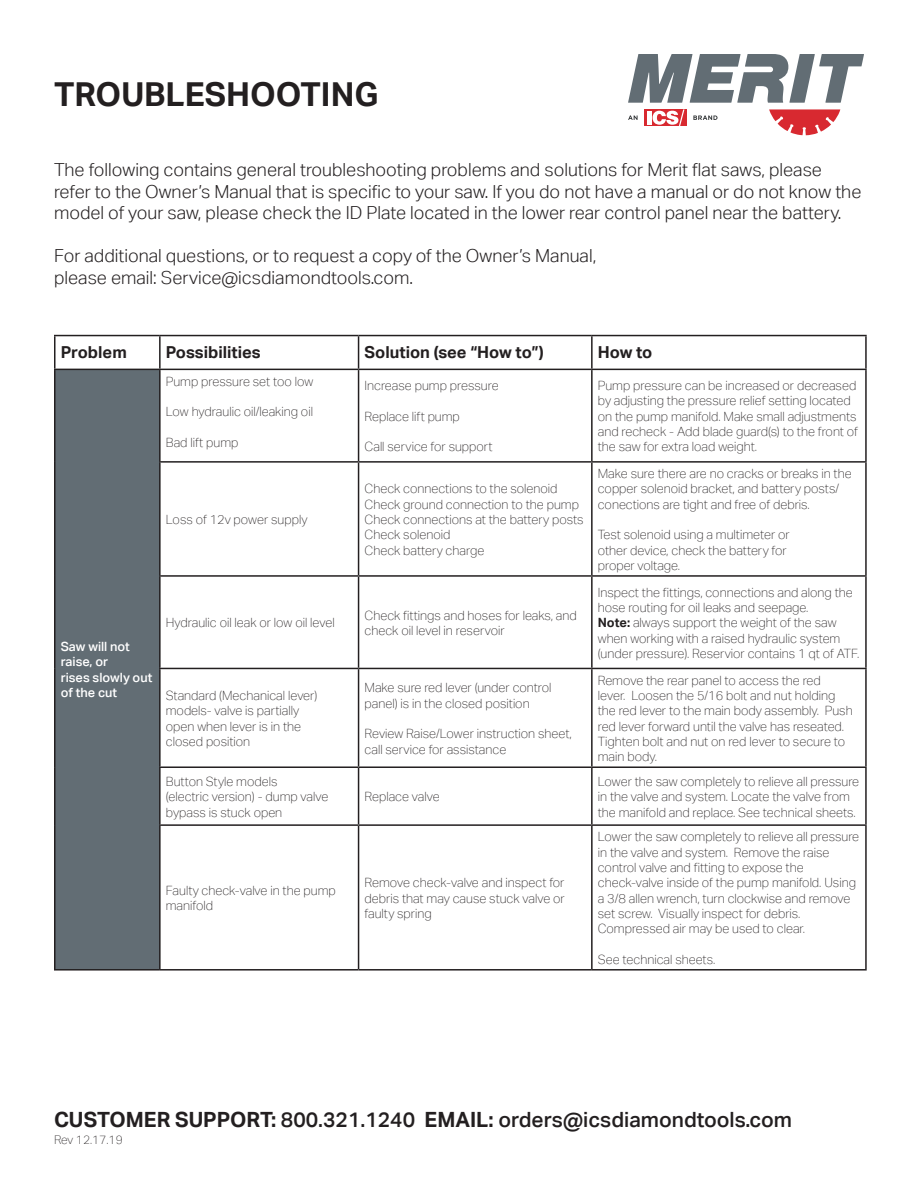
<style>
.page{position:relative;width:918px;height:1188px;background:#fff}
.page>*{position:absolute;margin:0;border:0;box-sizing:border-box;transform-origin:0 0}
.t1{font:700 33px "Aktiv Grotesk";color:#231f20}
.t2{font:500 21px "Aktiv Grotesk";color:#231f20}
.t3{font:300 18px/21.6px "Aktiv Grotesk";color:#231f20}
.t4{font:700 16.5px "Aktiv Grotesk";color:#231f20}
.t5{font:100 12.75px/15.3px "Aktiv Grotesk";color:#231f20}
.t6{font:500 12.75px/15.3px "Aktiv Grotesk";color:#fff}
.t7{font:100 12px "Aktiv Grotesk";color:#231f20}
.s1{font-weight:700}
</style>
<div class="page">
<svg style="left:769px;top:109px;width:71px;height:26px"></svg>
<svg style="left:628px;top:54px;width:236px;height:49px"></svg>
<svg style="left:628px;top:115px;width:10px;height:5px"></svg>
<svg style="left:693px;top:115px;width:25px;height:5px"></svg>
<svg style="left:644px;top:109px;width:43px;height:17px"></svg>
<hr style="left:647px;top:111px;width:4px;height:13px;background:#fff">
<svg style="left:653px;top:109px;width:31px;height:17px"></svg>
<div style="left:55px;top:369px;width:105px;height:601px;background:#626d74"></div>
<hr style="left:54px;top:335px;width:106px;height:1px;background:#231f20">
<hr style="left:54px;top:336px;width:2px;height:33px;background:#231f20">
<hr style="left:160px;top:335px;width:199px;height:1px;background:#231f20">
<hr style="left:159px;top:336px;width:2px;height:33px;background:#231f20">
<hr style="left:359px;top:335px;width:233px;height:1px;background:#231f20">
<hr style="left:358px;top:336px;width:1px;height:33px;background:#231f20">
<hr style="left:592px;top:335px;width:275px;height:1px;background:#231f20">
<hr style="left:591px;top:336px;width:2px;height:33px;background:#231f20">
<hr style="left:865px;top:336px;width:2px;height:33px;background:#231f20">
<hr style="left:54px;top:369px;width:106px;height:1px;background:#231f20">
<hr style="left:54px;top:370px;width:2px;height:92px;background:#231f20">
<hr style="left:160px;top:369px;width:199px;height:1px;background:#231f20">
<hr style="left:159px;top:370px;width:2px;height:91px;background:#231f20">
<hr style="left:359px;top:369px;width:233px;height:1px;background:#231f20">
<hr style="left:358px;top:370px;width:1px;height:91px;background:#231f20">
<hr style="left:592px;top:369px;width:275px;height:1px;background:#231f20">
<hr style="left:591px;top:370px;width:2px;height:91px;background:#231f20">
<hr style="left:865px;top:370px;width:2px;height:91px;background:#231f20">
<hr style="left:54px;top:462px;width:2px;height:114px;background:#231f20">
<hr style="left:159px;top:461px;width:200px;height:2px;background:#231f20">
<hr style="left:159px;top:463px;width:2px;height:112px;background:#231f20">
<hr style="left:359px;top:461px;width:233px;height:2px;background:#231f20">
<hr style="left:358px;top:463px;width:1px;height:112px;background:#231f20">
<hr style="left:592px;top:461px;width:275px;height:2px;background:#231f20">
<hr style="left:591px;top:463px;width:2px;height:112px;background:#231f20">
<hr style="left:865px;top:463px;width:2px;height:112px;background:#231f20">
<hr style="left:54px;top:576px;width:2px;height:92px;background:#231f20">
<hr style="left:159px;top:575px;width:200px;height:2px;background:#231f20">
<hr style="left:159px;top:577px;width:2px;height:91px;background:#231f20">
<hr style="left:359px;top:575px;width:233px;height:2px;background:#231f20">
<hr style="left:358px;top:577px;width:1px;height:91px;background:#231f20">
<hr style="left:592px;top:575px;width:275px;height:2px;background:#231f20">
<hr style="left:591px;top:577px;width:2px;height:91px;background:#231f20">
<hr style="left:865px;top:577px;width:2px;height:91px;background:#231f20">
<hr style="left:54px;top:668px;width:2px;height:99px;background:#231f20">
<hr style="left:159px;top:668px;width:200px;height:1px;background:#231f20">
<hr style="left:159px;top:669px;width:2px;height:97px;background:#231f20">
<hr style="left:359px;top:668px;width:233px;height:1px;background:#231f20">
<hr style="left:358px;top:669px;width:1px;height:97px;background:#231f20">
<hr style="left:592px;top:668px;width:275px;height:1px;background:#231f20">
<hr style="left:591px;top:669px;width:2px;height:97px;background:#231f20">
<hr style="left:865px;top:669px;width:2px;height:97px;background:#231f20">
<hr style="left:54px;top:767px;width:2px;height:58px;background:#231f20">
<hr style="left:159px;top:766px;width:200px;height:2px;background:#231f20">
<hr style="left:159px;top:768px;width:2px;height:56px;background:#231f20">
<hr style="left:359px;top:766px;width:233px;height:2px;background:#231f20">
<hr style="left:358px;top:768px;width:1px;height:56px;background:#231f20">
<hr style="left:592px;top:766px;width:275px;height:2px;background:#231f20">
<hr style="left:591px;top:768px;width:2px;height:56px;background:#231f20">
<hr style="left:865px;top:768px;width:2px;height:56px;background:#231f20">
<hr style="left:54px;top:825px;width:2px;height:144px;background:#231f20">
<hr style="left:159px;top:824px;width:200px;height:2px;background:#231f20">
<hr style="left:159px;top:826px;width:2px;height:143px;background:#231f20">
<hr style="left:359px;top:824px;width:233px;height:2px;background:#231f20">
<hr style="left:358px;top:826px;width:1px;height:143px;background:#231f20">
<hr style="left:592px;top:824px;width:275px;height:2px;background:#231f20">
<hr style="left:591px;top:826px;width:2px;height:143px;background:#231f20">
<hr style="left:865px;top:826px;width:2px;height:143px;background:#231f20">
<hr style="left:54px;top:969px;width:106px;height:2px;background:#231f20">
<hr style="left:160px;top:969px;width:199px;height:2px;background:#231f20">
<hr style="left:359px;top:969px;width:233px;height:2px;background:#231f20">
<hr style="left:592px;top:969px;width:275px;height:2px;background:#231f20">
<h1 class="t1" style="left:54px;top:74px;width:326px">TROUBLESHOOTING</h1>
<p class="t3" style="left:54px;top:159px;width:809px">The following contains general troubleshooting problems and solutions for Merit flat saws, please refer to the Owner’s Manual that is specific to your saw. If you do not have a manual or do not know the model of your saw, please check the ID Plate located in the lower rear control panel near the battery.</p>
<h3 class="t3" style="left:54px;top:245px;width:544px">For additional questions, or to request a copy of the Owner’s Manual, please email: Service@icsdiamondtools.com.</h3>
<p class="t4" style="left:61px;top:342px;width:68px">Problem</p>
<p class="t4" style="left:166px;top:342px;width:97px">Possibilities</p>
<p class="t4" style="left:365px;top:342px;width:181px">Solution (see “How to”)</p>
<p class="t4" style="left:598px;top:342px;width:56px">How to</p>
<p class="t5" style="left:166px;top:374px;width:149px">Pump pressure set too low</p>
<p class="t5" style="left:166px;top:404px;width:149px">Low hydraulic oil/leaking oil</p>
<p class="t5" style="left:166px;top:435px;width:74px">Bad lift pump</p>
<p class="t5" style="left:166px;top:512px;width:143px">Loss of 12v power supply</p>
<p class="t5" style="left:365px;top:378px;width:136px">Increase pump pressure</p>
<p class="t5" style="left:365px;top:409px;width:97px">Replace lift pump</p>
<p class="t5" style="left:365px;top:439px;width:130px">Call service for support</p>
<p class="t5" style="left:365px;top:481px;width:221px">Check connections to the solenoid<br>Check ground connection to the pump<br>Check connections at the battery posts<br>Check solenoid<br>Check battery charge</p>
<p class="t6" style="left:61px;top:639px;width:93px">Saw will not raise, or<br>rises slowly out of the cut</p>
<p class="t5" style="left:166px;top:615px;width:170px">Hydraulic oil leak or low oil level</p>
<p class="t5" style="left:365px;top:608px;width:214px">Check fittings and hoses for leaks, and check oil level in reservoir</p>
<p class="t5" style="left:166px;top:688px;width:153px">Standard (Mechanical lever) models- valve is partially open when lever is in the closed position</p>
<p class="t5" style="left:365px;top:680px;width:188px">Make sure red lever (under control panel) is in the closed position</p>
<p class="t5" style="left:365px;top:726px;width:209px">Review Raise/Lower instruction sheet, call service for assistance</p>
<p class="t5" style="left:166px;top:774px;width:164px">Button Style models<br>(electric version) - dump valve bypass is stuck open</p>
<p class="t5" style="left:365px;top:789px;width:77px">Replace valve</p>
<p class="t5" style="left:166px;top:883px;width:172px">Faulty check-valve in the pump manifold</p>
<p class="t5" style="left:365px;top:875px;width:202px;text-align:justify">Remove check-valve and inspect for debris that may cause stuck valve or faulty spring</p>
<p class="t5" style="left:598px;top:378px;width:262px">Pump pressure can be increased or decreased by adjusting the pressure relief setting located on the pump manifold. Make small adjustments and recheck - Add blade guard(s) to the front of the saw for extra load weight.</p>
<p class="t5" style="left:598px;top:466px;width:255px">Make sure there are no cracks or breaks in the copper solenoid bracket, and battery posts/ conections are tight and free of debris.</p>
<p class="t5" style="left:598px;top:527px;width:193px">Test solenoid using a multimeter or other device, check the battery for proper voltage.</p>
<p class="t5" style="left:598px;top:585px;width:263px">Inspect the fittings, connections and along the hose routing for oil leaks and seepage.<br><span class="s1">Note:</span> always support the weight of the saw when working with a raised hydraulic system (under pressure). Reservior contains 1 qt of ATF.</p>
<p class="t5" style="left:598px;top:673px;width:256px">Remove the rear panel to access the red<br>lever. Loosen the 5/16 bolt and nut holding the red lever to the main body assembly. Push red lever forward until the valve has reseated.<br>Tighten bolt and nut on red lever to secure to main body.</p>
<p class="t5" style="left:598px;top:774px;width:263px">Lower the saw completely to relieve all pressure in the valve and system. Locate the valve from the manifold and replace. See technical sheets.</p>
<p class="t5" style="left:598px;top:829px;width:263px">Lower the saw completely to relieve all pressure in the valve and system. Remove the raise control valve and fitting to expose the check-valve inside of the pump manifold. Using a 3/8 allen wrench, turn clockwise and remove set screw. Visually inspect for debris.<br>Compressed air may be used to clear.</p>
<p class="t5" style="left:598px;top:952px;width:119px">See technical sheets.</p>
<h2 class="t2" style="left:54px;top:1107px;width:740px"><span class="s1">CUSTOMER SUPPORT:</span> 800.321.1240 <span class="s1">EMAIL:</span> orders@icsdiamondtools.com</h2>
<p class="t7" style="left:54px;top:1133px;width:70px">Rev 12.17.19</p>
</div>
